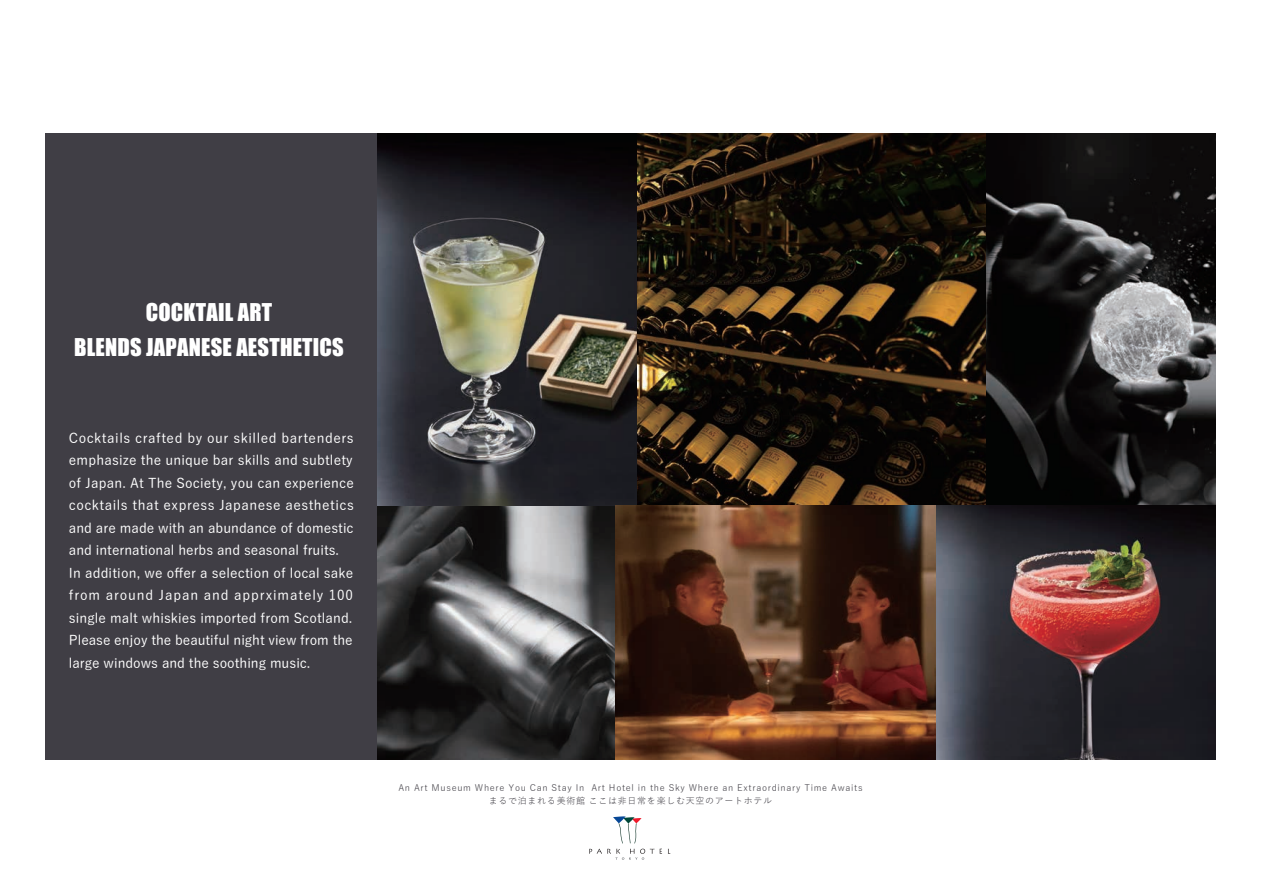
<style>
.page{position:relative;width:1263px;height:893px;background:#fff}
.page>*{position:absolute;margin:0;border:0;box-sizing:border-box;transform-origin:0 0}
.t1{font:22.5px/34.5px "Impact";letter-spacing:.01em;color:#fff;text-align:center}
.t2{font:500 13.5px/22.5px "Yu Gothic";letter-spacing:.01em;color:#fff}
.t3{font:9px "Yu Gothic";letter-spacing:.075em;color:#403e45}
</style>
<div class="page">
<svg style="left:589px;top:816px;width:65px;height:44px"></svg>
<div style="left:45px;top:133px;width:1171px;height:627px;background:#403e45"></div>
<img style="left:378px;top:133px;width:838px;height:373px">
<img style="left:378px;top:506px;width:237px;height:253px">
<img style="left:615px;top:506px;width:601px;height:253px">
<h1 class="t1" style="left:74px;top:295px;width:271px">COCKTAIL ART<br>BLENDS JAPANESE AESTHETICS</h1>
<p class="t2" style="left:69px;top:425px;width:286px">Cocktails crafted by our skilled bartenders emphasize the unique bar skills and subtlety of Japan. At The Society, you can experience cocktails that express Japanese aesthetics and are made with an abundance of domestic and international herbs and seasonal fruits.<br>In addition, we offer a selection of local sake from around Japan and apprximately 100 single malt whiskies imported from Scotland.<br>Please enjoy the beautiful night view from the large windows and the soothing music.</p>
<p class="t3" style="left:398px;top:779px;width:466px">An Art Museum Where You Can Stay In Art Hotel in the Sky Where an Extraordinary Time Awaits</p>
<p class="t3" style="left:489px;top:792px;width:285px">まるで泊まれる美術館 ここは非日常を楽しむ天空のアートホテル</p>
</div>
